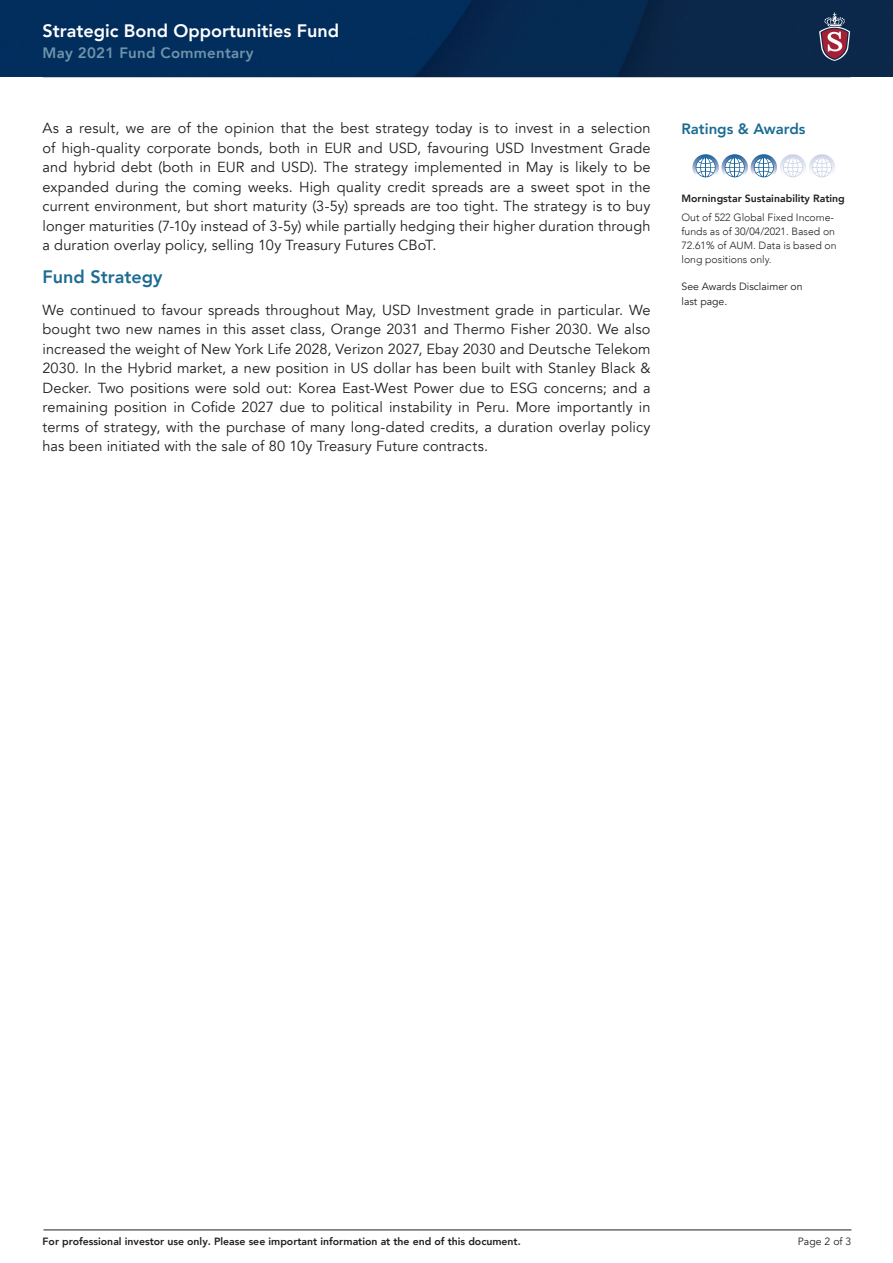
<style>
.page{position:relative;width:893px;height:1263px;background:#fff}
.page>*{position:absolute;margin:0;border:0;box-sizing:border-box;transform-origin:0 0}
.t1{font:800 18px "Avenir LT Com";color:#fff}
.t2{font:800 18px "Avenir LT Com";color:#1c6c94}
.t3{font:800 15px "Avenir LT Com";letter-spacing:.02em;color:#6e94ab}
.t4{font:800 15px "Avenir LT Com";color:#1c6c94}
.t5{font:14.55px/19.5px "Avenir LT Com";letter-spacing:.005em;color:#231f20;text-align:justify}
.t6{font:800 10.5px "Avenir LT Com";color:#231f20}
.t7{font:300 10.5px/14.2px "Avenir LT";color:#231f20}
.t8{font:10.5px/14.2px "Avenir LT Com";color:#231f20}
</style>
<div class="page">
<hr style="left:43px;top:1230px;width:808px;height:1px;background:#231f20">
<img style="left:0;top:0;width:893px;height:77px">
<svg style="left:819px;top:13px;width:31px;height:48px"></svg>
<svg style="left:692px;top:154px;width:143px;height:23px"></svg>
<p class="t1" style="left:43px;top:20px;width:298px">Strategic Bond Opportunities Fund</p>
<p class="t3" style="left:43px;top:43px;width:213px">May 2021 Fund Commentary</p>
<p class="t5" style="left:43px;top:119px;width:610px">As a result, we are of the opinion that the best strategy today is to invest in a selection of high-quality corporate bonds, both in EUR and USD, favouring USD Investment Grade and hybrid debt (both in EUR and USD). The strategy implemented in May is likely to be expanded during the coming weeks. High quality credit spreads are a sweet spot in the current environment, but short maturity (3-5y) spreads are too tight. The strategy is to buy longer maturities (7-10y instead of 3-5y) while partially hedging their higher duration through a duration overlay policy, selling 10y Treasury Futures CBoT.</p>
<p class="t2" style="left:43px;top:266px;width:121px">Fund Strategy</p>
<p class="t5" style="left:43px;top:300px;width:610px">We continued to favour spreads throughout May, USD Investment grade in particular. We bought two new names in this asset class, Orange 2031 and Thermo Fisher 2030. We also increased the weight of New York Life 2028, Verizon 2027, Ebay 2030 and Deutsche Telekom 2030. In the Hybrid market, a new position in US dollar has been built with Stanley Black &amp; Decker. Two positions were sold out: Korea East-West Power due to ESG concerns; and a remaining position in Cofide 2027 due to political instability in Peru. More importantly in terms of strategy, with the purchase of many long-dated credits, a duration overlay policy has been initiated with the sale of 80 10y Treasury Future contracts.</p>
<p class="t4" style="left:681px;top:120px;width:126px">Ratings &amp; Awards</p>
<p class="t6" style="left:681px;top:192px;width:165px">Morningstar Sustainability Rating</p>
<p class="t7" style="left:681px;top:210px;width:157px">Out of 522 Global Fixed Income&shy;funds as of 30/04/2021. Based on<br>72.61% of AUM. Data is based on long positions only.</p>
<p class="t8" style="left:681px;top:280px;width:123px">See Awards Disclaimer on last page.</p>
<p class="t6" style="left:43px;top:1235px;width:480px">For professional investor use only. Please see important information at the end of this document.</p>
<p class="t8" style="left:798px;top:1234px;width:55px">Page 2 of 3</p>
</div>
